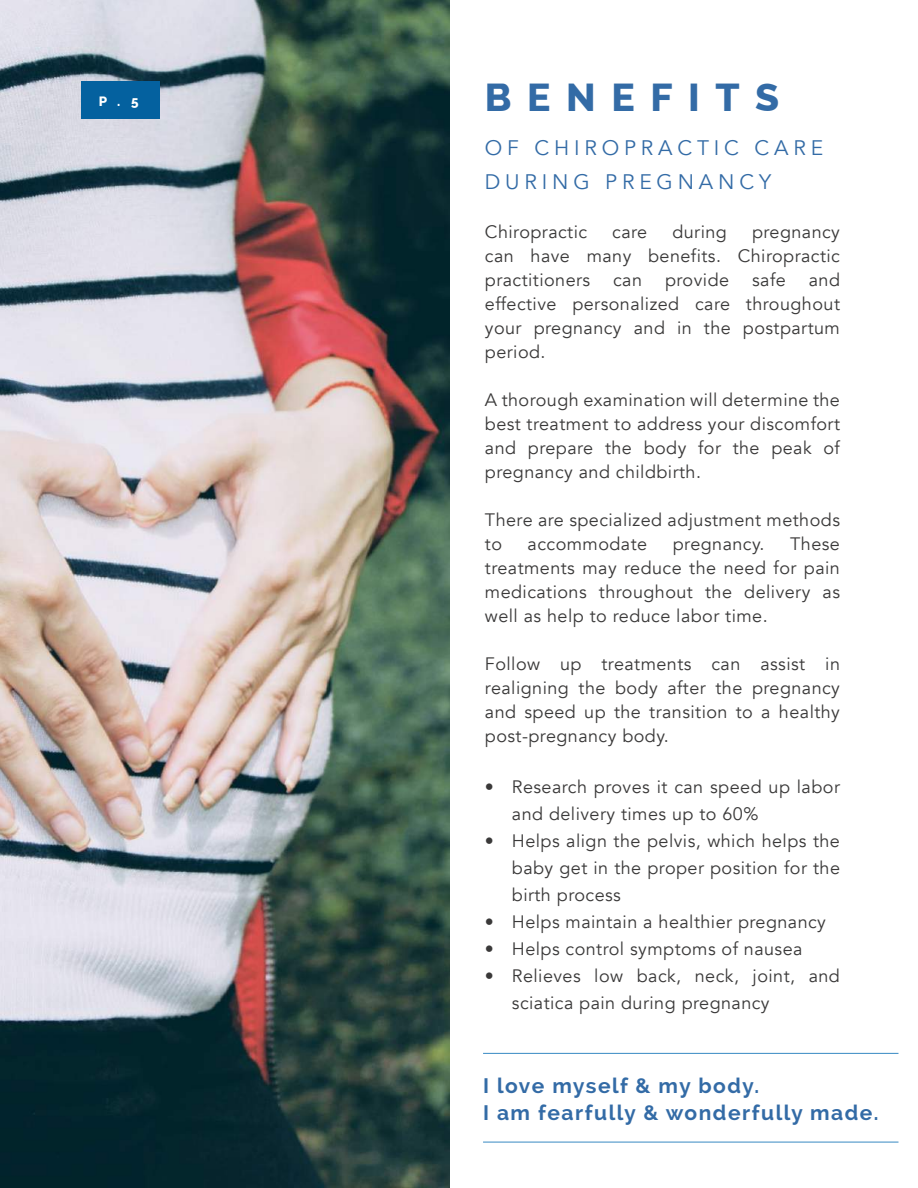
<style>
.page{position:relative;width:918px;height:1188px;background:#fff}
.page>*{position:absolute;margin:0;border:0;box-sizing:border-box;transform-origin:0 0}
.t1{font:800 39px "Raleway";letter-spacing:.4em;color:#336ba6}
.t2{font:700 21px/27px "Raleway";letter-spacing:.07em;color:#336ba6}
.t3{font:21px/34.5px "Avenir";letter-spacing:.23em;color:#336ba6}
.t4{font:18px/24px "Avenir";letter-spacing:.025em;color:#3a3939;text-align:justify}
.t5{font:800 13.5px "Raleway";color:#fff}
</style>
<div class="page">
<img style="left:0;top:0;width:450px;height:1188px">
<hr style="left:483px;top:1142px;width:415px;height:1px;background:#3789c3">
<hr style="left:483px;top:1053px;width:415px;height:1px;background:#3789c3">
<div style="left:81px;top:81px;width:79px;height:38px;background:#04619f"></div>
<p class="t5" style="left:99px;top:94px;width:41px">P.5</p>
<h1 class="t1" style="left:485px;top:75px;width:296px">BENEFITS</h1>
<p class="t3" style="left:485px;top:131px;width:340px">OF CHIROPRACTIC CARE<br>DURING PREGNANCY</p>
<p class="t4" style="left:485px;top:220px;width:104px">Chiropractic</p>
<p class="t4" style="left:612px;top:220px;width:37px">care</p>
<p class="t4" style="left:672px;top:220px;width:56px">during</p>
<p class="t4" style="left:485px;top:220px;width:357px;text-indent:267px">pregnancy can have many benefits. Chiropractic practitioners</p>
<p class="t4" style="left:613px;top:268px;width:30px">can</p>
<p class="t4" style="left:665px;top:268px;width:66px">provide</p>
<p class="t4" style="left:752px;top:268px;width:35px">safe</p>
<p class="t4" style="left:485px;top:268px;width:357px;text-indent:324px">and effective personalized care throughout your pregnancy and in the postpartum period.</p>
<p class="t4" style="left:485px;top:388px;width:357px">A thorough examination will determine the best treatment to address your discomfort and prepare the body for the peak of pregnancy and childbirth.</p>
<p class="t4" style="left:485px;top:508px;width:357px">There are specialized adjustment methods to</p>
<p class="t4" style="left:485px;top:532px;width:357px;text-indent:305px">These treatments may reduce the need for pain medications throughout the delivery as well as help to reduce labor time.</p>
<p class="t4" style="left:485px;top:652px;width:357px">Follow up treatments can assist in realigning the body after the pregnancy and speed up the transition to a healthy post-pregnancy body.</p>
<p class="t4" style="left:512px;top:774px;width:330px;line-height:27px;text-indent:-27px">• Research proves it can speed up labor and delivery times up to 60%</p>
<p class="t4" style="left:512px;top:828px;width:330px;line-height:27px;text-indent:-27px">• Helps align the pelvis, which helps the baby get in the proper position for the birth process</p>
<p class="t4" style="left:485px;top:910px;width:343px">• Helps maintain a healthier pregnancy</p>
<p class="t4" style="left:485px;top:937px;width:319px">• Helps control symptoms of nausea</p>
<p class="t4" style="left:512px;top:963px;width:330px;line-height:27px;text-indent:-27px">• Relieves low back, neck, joint, and sciatica pain during pregnancy</p>
<p class="t4" style="left:528px;top:532px;width:121px">accommodate</p>
<p class="t4" style="left:673px;top:532px;width:93px">pregnancy.</p>
<p class="t2" style="left:483px;top:1072px;width:397px">I love myself &amp; my body.<br>I am fearfully &amp; wonderfully made.</p>
</div>
